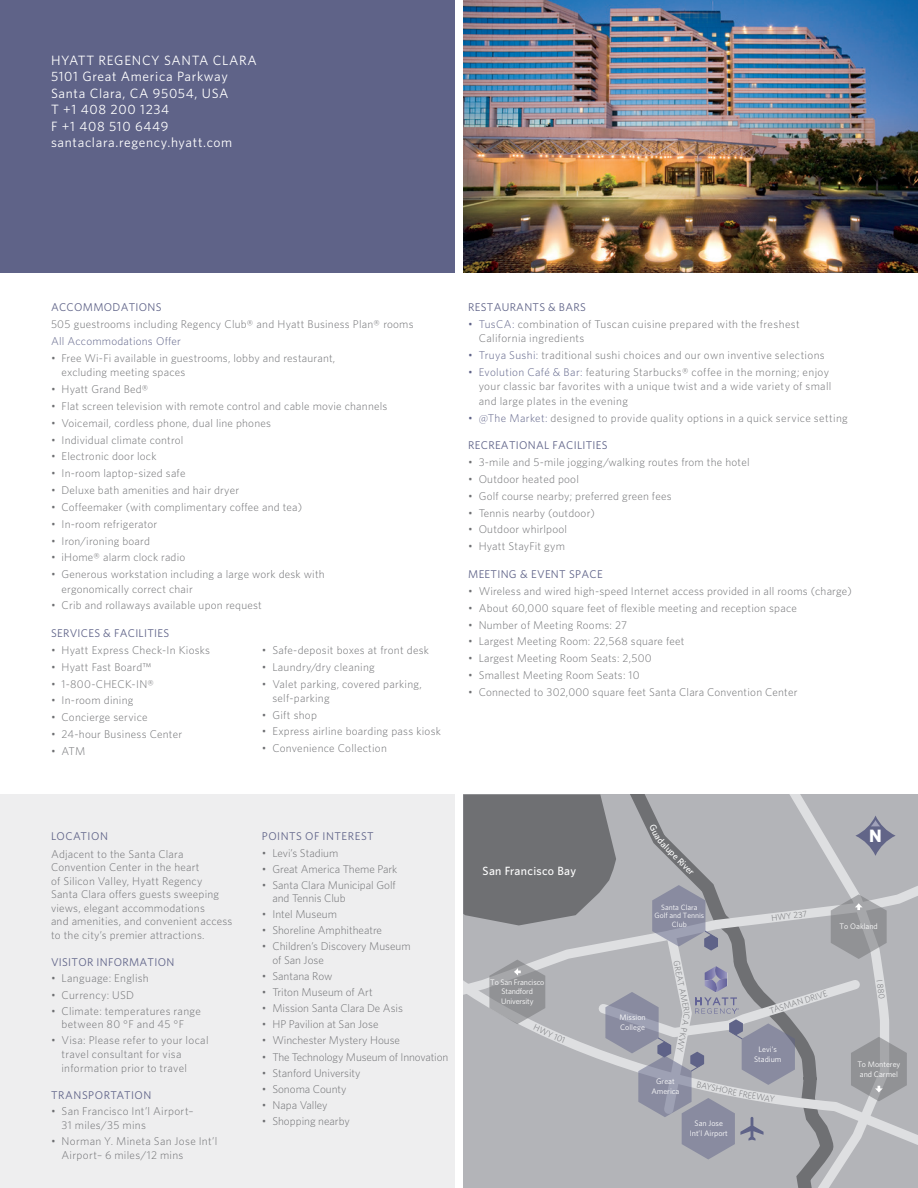
<style>
.page{position:relative;width:918px;height:1188px;background:#fff}
.page>*{position:absolute;margin:0;border:0;box-sizing:border-box;transform-origin:0 0}
.t1{font:700 18px "Whitney";color:#fff}
.t2{font:13.5px/16.5px "Whitney";letter-spacing:.05em;color:#fff}
.t3{font:500 12px "Whitney";letter-spacing:.025em;color:#fff}
.Text{font:300 11.25px/13.5px "Whitney";letter-spacing:.02em;color:#6f7073}
.Text-2{font:300 11.25px/13.5px "Whitney";color:#6f7073}
.Text-3{font:11.25px "Whitney";letter-spacing:.025em;color:#5f6388}
.Text-4{font:300 11.25px "Whitney";letter-spacing:-.01em;color:#6f7073}
.bullets{font:11.25px "Whitney";letter-spacing:.045em;color:#5f6388}
.Text-5{font:300 11.25px "Whitney";letter-spacing:.02em;color:#5f6388}
.bullets-2{font:11.25px "Whitney";letter-spacing:.025em;color:#5f6388}
.Text-6{font:11.25px "Whitney";letter-spacing:.045em;color:#5f6388}
.t4{font:500 9.3px "Whitney";color:#fff}
.t5{font:300 8.55px "Whitney";color:#6f7073}
.t6{font:7.95px/9.9px "Whitney";color:#fff;text-align:center}
.t7{font:7.65px/8.6px "Whitney";color:#fff;text-align:center}
.s1{color:#5f6388}
</style>
<div class="page">
<div style="left:0;top:0;width:455px;height:272px;background:#5f6388"></div>
<img style="left:463px;top:0;width:455px;height:272px">
<div style="left:0;top:795px;width:455px;height:393px;background:#eeeeef"></div>
<div style="left:463px;top:794px;width:455px;height:384px;background:#b3b4b8"></div>
<svg style="left:749px;top:1159px;width:145px;height:29px;background:#aeafb3"></svg>
<div style="left:907px;top:852px;width:11px;height:184px;background:#b3b4b8"></div>
<svg style="left:463px;top:794px;width:444px;height:365px;background:#a7a8ad"></svg>
<p class="t2" style="left:51px;top:52px;width:207px">HYATT REGENCY SANTA CLARA<br>5101 Great America Parkway</p>
<p class="t2" style="left:51px;top:85px;width:179px">Santa Clara, CA 95054, USA</p>
<p class="t2" style="left:51px;top:101px;width:120px">T +1 408 200 1234</p>
<p class="t2" style="left:51px;top:118px;width:119px">F +1 408 510 6449</p>
<p class="t2" style="left:51px;top:134px;width:183px">santaclara.regency.hyatt.com</p>
<p class="Text-3" style="left:51px;top:301px;width:112px">ACCOMMODATIONS</p>
<p class="Text" style="left:51px;top:317px;width:364px">505 guestrooms including Regency Club® and Hyatt Business Plan® rooms</p>
<p class="Text-5" style="left:51px;top:335px;width:131px">All Accommodations Offer</p>
<p class="Text" style="left:62px;top:351px;width:275px;line-height:14.2px;text-indent:-10px">• Free Wi-Fi available in guestrooms, lobby and restaurant, excluding meeting spaces</p>
<p class="Text" style="left:51px;top:382px;width:99px">• Hyatt Grand Bed®</p>
<p class="Text" style="left:51px;top:399px;width:338px">• Flat screen television with remote control and cable movie channels</p>
<p class="Text" style="left:51px;top:416px;width:221px">• Voicemail, cordless phone, dual line phones</p>
<p class="Text" style="left:51px;top:433px;width:134px">• Individual climate control</p>
<p class="Text" style="left:51px;top:450px;width:107px">• Electronic door lock</p>
<p class="Text" style="left:51px;top:466px;width:136px">• In-room laptop-sized safe</p>
<p class="Text" style="left:51px;top:483px;width:190px">• Deluxe bath amenities and hair dryer</p>
<p class="Text" style="left:51px;top:500px;width:253px">• Coffeemaker (with complimentary coffee and tea)</p>
<p class="Text" style="left:51px;top:517px;width:108px">• In-room refrigerator</p>
<p class="Text" style="left:51px;top:534px;width:100px">• Iron/ironing board</p>
<p class="Text" style="left:51px;top:551px;width:136px">• iHome® alarm clock radio</p>
<p class="Text" style="left:62px;top:567px;width:265px;line-height:14.2px;text-indent:-10px">• Generous workstation including a large work desk with ergonomically correct chair</p>
<p class="Text" style="left:51px;top:599px;width:212px">• Crib and rollaways available upon request</p>
<p class="Text-3" style="left:51px;top:627px;width:120px">SERVICES &amp; FACILITIES</p>
<p class="Text" style="left:51px;top:643px;width:161px">• Hyatt Express Check-In Kiosks</p>
<p class="Text" style="left:51px;top:660px;width:102px">• Hyatt Fast Board™</p>
<p class="Text" style="left:51px;top:677px;width:104px">• 1-800-CHECK-IN®</p>
<p class="Text" style="left:51px;top:694px;width:84px">• In-room dining</p>
<p class="Text" style="left:51px;top:710px;width:98px">• Concierge service</p>
<p class="Text" style="left:51px;top:727px;width:133px">• 24-hour Business Center</p>
<p class="Text" style="left:51px;top:744px;width:36px">• ATM</p>
<p class="Text" style="left:262px;top:643px;width:169px">• Safe-deposit boxes at front desk</p>
<p class="Text" style="left:262px;top:660px;width:114px">• Laundry/dry cleaning</p>
<p class="Text" style="left:272px;top:676px;width:151px;line-height:14.2px;text-indent:-10px">• Valet parking, covered parking, self-parking</p>
<p class="Text" style="left:262px;top:708px;width:57px">• Gift shop</p>
<p class="Text" style="left:262px;top:725px;width:181px">• Express airline boarding pass kiosk</p>
<p class="Text" style="left:262px;top:741px;width:127px">• Convenience Collection</p>
<p class="bullets-2" style="left:468px;top:301px;width:119px">RESTAURANTS &amp; BARS</p>
<p class="Text" style="left:479px;top:317px;width:323px;line-height:14.2px;text-indent:-10px"><span class="s1">• TusCA:</span> combination of Tuscan cuisine prepared with the freshest<br>California ingredients</p>
<p class="Text" style="left:468px;top:348px;width:358px"><span class="s1">• Truya Sushi:</span> traditional sushi choices and our own inventive selections</p>
<p class="Text" style="left:479px;top:365px;width:354px;line-height:14.2px;text-indent:-10px"><span class="s1">• Evolution Café &amp; Bar:</span> featuring Starbucks® coffee in the morning; enjoy your classic bar favorites with a unique twist and a wide variety of small and large plates in the evening</p>
<p class="Text" style="left:468px;top:411px;width:381px"><span class="s1">• @The Market:</span> designed to provide quality options in a quick service setting</p>
<p class="Text-3" style="left:468px;top:439px;width:141px">RECREATIONAL FACILITIES</p>
<p class="Text" style="left:468px;top:455px;width:283px">• 3-mile and 5-mile jogging/walking routes from the hotel</p>
<p class="Text" style="left:468px;top:472px;width:112px">• Outdoor heated pool</p>
<p class="Text" style="left:468px;top:489px;width:205px">• Golf course nearby; preferred green fees</p>
<p class="Text" style="left:468px;top:506px;width:128px">• Tennis nearby (outdoor)</p>
<p class="Text" style="left:468px;top:523px;width:100px">• Outdoor whirlpool</p>
<p class="Text" style="left:468px;top:539px;width:98px">• Hyatt StayFit gym</p>
<p class="Text-3" style="left:468px;top:568px;width:136px">MEETING &amp; EVENT SPACE</p>
<p class="Text" style="left:468px;top:584px;width:385px">• Wireless and wired high-speed Internet access provided in all rooms (charge)</p>
<p class="Text" style="left:468px;top:601px;width:330px">• About 60,000 square feet of flexible meeting and reception space</p>
<p class="Text" style="left:468px;top:618px;width:161px">• Number of Meeting Rooms: 27</p>
<p class="Text" style="left:468px;top:635px;width:218px">• Largest Meeting Room: 22,568 square feet</p>
<p class="Text" style="left:468px;top:651px;width:185px">• Largest Meeting Room Seats: 2,500</p>
<p class="Text" style="left:468px;top:668px;width:173px">• Smallest Meeting Room Seats: 10</p>
<p class="Text" style="left:468px;top:685px;width:331px">• Connected to 302,000 square feet Santa Clara Convention Center</p>
<p class="Text-6" style="left:51px;top:830px;width:58px">LOCATION</p>
<p class="Text" style="left:51px;top:847px;width:183px">Adjacent to the Santa Clara Convention Center in the heart<br>of Silicon Valley, Hyatt Regency<br>Santa Clara offers guests sweeping views, elegant accommodations<br>and amenities, and convenient access to the city’s premier attractions.</p>
<p class="Text-3" style="left:51px;top:956px;width:125px">VISITOR INFORMATION</p>
<p class="Text" style="left:51px;top:972px;width:99px">• Language: English</p>
<p class="Text" style="left:51px;top:988px;width:84px">• Currency: USD</p>
<p class="Text" style="left:51px;top:1004px;width:151px;text-align:center">• Climate: temperatures range between 80 °F and 45 °F</p>
<p class="Text" style="left:62px;top:1033px;width:149px;text-indent:-10px">• Visa: Please refer to your local travel consultant for visa information prior to travel</p>
<p class="bullets" style="left:51px;top:1089px;width:102px">TRANSPORTATION</p>
<p class="Text" style="left:62px;top:1105px;width:134px;text-indent:-10px">• San Francisco Int’l Airport–<br>31 miles/35 mins</p>
<p class="Text" style="left:62px;top:1134px;width:157px;text-indent:-10px">• Norman Y. Mineta San Jose Int’l<br>Airport– 6 miles/12 mins</p>
<p class="bullets" style="left:262px;top:830px;width:113px">POINTS OF INTEREST</p>
<p class="Text-2" style="left:262px;top:846px;width:78px">• Levi’s Stadium</p>
<p class="Text-2" style="left:262px;top:862px;width:137px">• Great America Theme Park</p>
<p class="Text-2" style="left:272px;top:878px;width:125px;text-indent:-10px">• Santa Clara Municipal Golf and Tennis Club</p>
<p class="Text-2" style="left:262px;top:907px;width:77px">• Intel Museum</p>
<p class="Text-2" style="left:262px;top:924px;width:122px">• Shoreline Amphitheatre</p>
<p class="Text-2" style="left:272px;top:940px;width:140px;text-indent:-10px">• Children’s Discovery Museum of San Jose</p>
<p class="Text-2" style="left:262px;top:969px;width:72px">• Santana Row</p>
<p class="Text-2" style="left:262px;top:985px;width:112px">• Triton Museum of Art</p>
<p class="Text-2" style="left:262px;top:1001px;width:143px">• Mission Santa Clara De Asis</p>
<p class="Text-2" style="left:262px;top:1018px;width:118px">• HP Pavilion at San Jose</p>
<p class="Text-2" style="left:262px;top:1034px;width:140px">• Winchester Mystery House</p>
<p class="Text-4" style="left:262px;top:1050px;width:188px">• The Technology Museum of Innovation</p>
<p class="Text-2" style="left:262px;top:1066px;width:100px">• Stanford University</p>
<p class="Text-2" style="left:262px;top:1082px;width:86px">• Sonoma County</p>
<p class="Text-2" style="left:262px;top:1098px;width:67px">• Napa Valley</p>
<p class="Text-2" style="left:262px;top:1114px;width:89px">• Shopping nearby</p>
<p class="t3" style="left:483px;top:864px;width:95px">San Francisco Bay</p>
<p class="t6" style="left:490px;top:977px;width:56px">To San Francisco<br>Standford<br>University</p>
<p class="t4" style="left:663px;top:835px;width:50px;rotate:45deg">dalupe River</p>
<p class="t7" style="left:654px;top:903px;width:51px">Santa Clara<br>Golf and Tennis<br>Club</p>
<p class="t5" style="left:771px;top:913px;width:37px;rotate:-7deg">HWY 237</p>
<p class="t1" style="left:869px;top:825px;width:14px">N</p>
<p class="t6" style="left:840px;top:921px;width:40px">To Oakland</p>
<p class="t6" style="left:619px;top:1012px;width:28px;text-align:left">Mission<br>College</p>
<p class="t5" style="left:681px;top:959px;width:56px;rotate:78deg">GREAT AMERI</p>
<p class="t5" style="left:692px;top:1015px;width:40px;rotate:101deg">CA PKWY</p>
<p class="t6" style="left:651px;top:1076px;width:30px">Great<br>America</p>
<p class="t5" style="left:769px;top:1006px;width:61px;rotate:-17deg">TASMAN DRIVE</p>
<p class="t6" style="left:754px;top:1044px;width:29px">Levi’s<br>Stadium</p>
<p class="t5" style="left:729px;top:1086px;width:22px;rotate:11deg">RE FR</p>
<p class="t6" style="left:690px;top:1118px;width:40px">San Jose<br>Int’l Airport</p>
<p class="t5" style="left:884px;top:979px;width:21px;rotate:82deg">I 880</p>
<p class="t6" style="left:857px;top:1059px;width:45px">To Monterey and Carmel</p>
</div>
